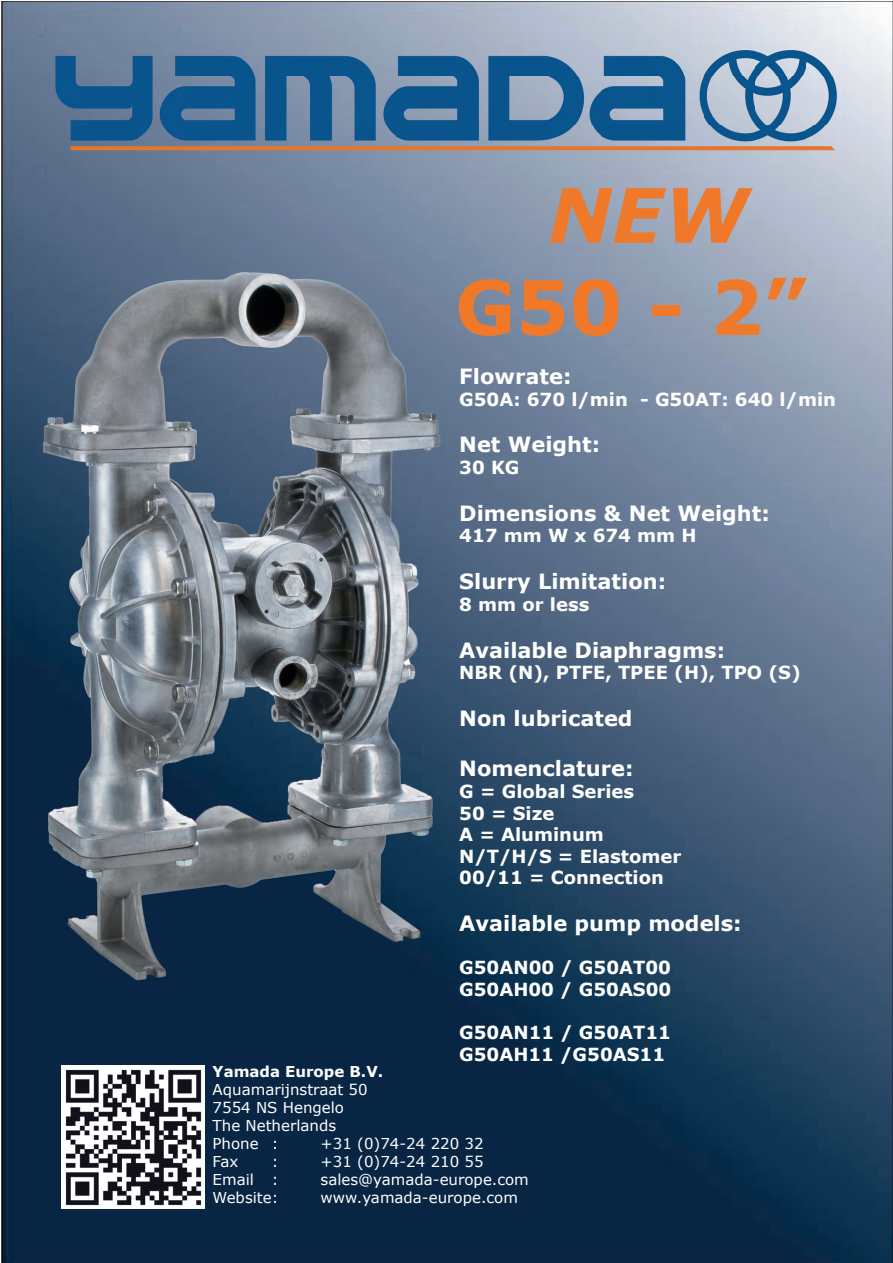
<style>
.page{position:relative;width:893px;height:1263px;background:#fff}
.page>*{position:absolute;margin:0;border:0;box-sizing:border-box;transform-origin:0 0}
.t1{font:700 75px "Verdana";color:#f07829}
.t2{font:italic 700 75px "Verdana";color:#f07829}
.t3{font:700 21px "Verdana";color:#fff}
.t4{font:700 18px/21.6px "Verdana";color:#fff}
.t5{font:15px/18px "Verdana";color:#fff}
.t6{font:700 15px "Verdana";color:#fff}
</style>
<div class="page">
<img style="left:1px;top:1px;width:892px;height:1262px">
<img style="left:37px;top:27px;width:821px;height:148px">
<img style="left:62px;top:1066px;width:143px;height:143px">
<img style="left:43px;top:272px;width:397px;height:708px">
<h1 class="t2" style="left:548px;top:162px;width:201px">NEW</h1>
<h1 class="t1" style="left:455px;top:254px;width:354px">G50 - 2”</h1>
<p class="t3" style="left:459px;top:361px;width:114px">Flowrate:</p>
<p class="t4" style="left:459px;top:388px;width:378px">G50A: 670 l/min - G50AT: 640 l/min</p>
<p class="t3" style="left:459px;top:430px;width:142px">Net Weight:</p>
<p class="t4" style="left:459px;top:456px;width:62px">30 KG</p>
<p class="t3" style="left:459px;top:498px;width:312px">Dimensions &amp; Net Weight:</p>
<p class="t4" style="left:459px;top:525px;width:239px">417 mm W x 674 mm H</p>
<p class="t3" style="left:459px;top:567px;width:208px">Slurry Limitation:</p>
<p class="t4" style="left:459px;top:593px;width:132px">8 mm or less</p>
<p class="t3" style="left:459px;top:635px;width:267px">Available Diaphragms:</p>
<p class="t4" style="left:459px;top:661px;width:343px">NBR (N), PTFE, TPEE (H), TPO (S)</p>
<p class="t3" style="left:459px;top:703px;width:175px">Non lubricated</p>
<p class="t3" style="left:459px;top:754px;width:176px">Nomenclature:</p>
<p class="t4" style="left:459px;top:780px;width:224px">G = Global Series<br>50 = Size<br>A = Aluminum<br>N/T/H/S = Elastomer<br>00/11 = Connection</p>
<p class="t3" style="left:459px;top:909px;width:284px">Available pump models:</p>
<p class="t4" style="left:459px;top:957px;width:214px">G50AN00 / G50AT00<br>G50AH00 / G50AS00</p>
<p class="t4" style="left:459px;top:1021px;width:213px">G50AN11 / G50AT11<br>G50AH11 /G50AS11</p>
<p class="t6" style="left:213px;top:1061px;width:172px">Yamada Europe B.V.</p>
<p class="t5" style="left:213px;top:1080px;width:157px">Aquamarijnstraat 50<br>7554 NS Hengelo<br>The Netherlands<br>Phone :</p>
<p class="t5" style="left:321px;top:1134px;width:165px">+31 (0)74-24 220 32</p>
<p class="t5" style="left:213px;top:1152px;width:27px">Fax</p>
<p class="t5" style="left:272px;top:1152px;width:8px">:</p>
<p class="t5" style="left:321px;top:1152px;width:165px">+31 (0)74-24 210 55</p>
<p class="t5" style="left:213px;top:1170px;width:68px">Email :</p>
<p class="t5" style="left:321px;top:1170px;width:210px">sales@yamada-europe.com</p>
<p class="t5" style="left:213px;top:1188px;width:67px">Website:</p>
<p class="t5" style="left:321px;top:1188px;width:199px">www.yamada-europe.com</p>
</div>
